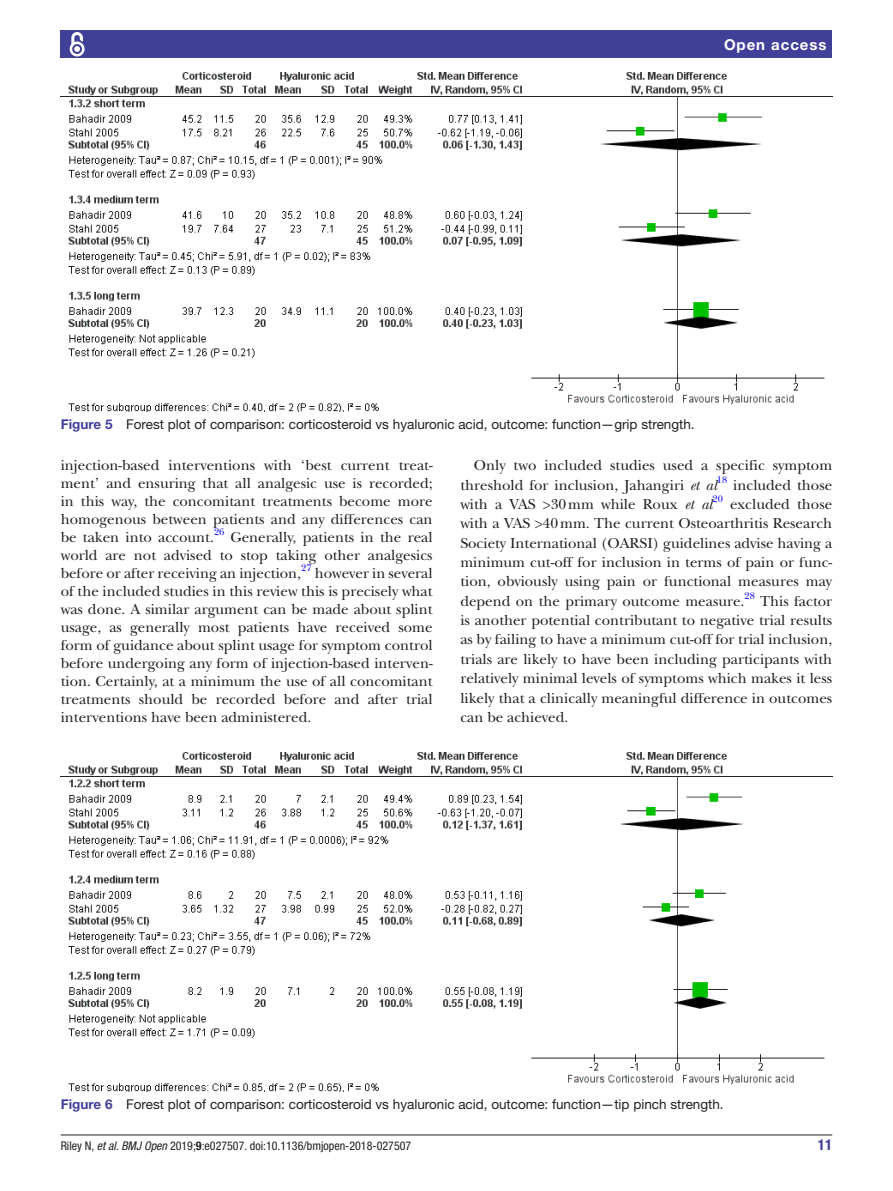
<style>
.page{position:relative;width:893px;height:1191px;background:#fff}
.page>*{position:absolute;margin:0;border:0;box-sizing:border-box;transform-origin:0 0}
.t1{font:15px/18px "New Baskerville";color:#231f20;text-align:justify}
.t2{font:700 15px "Helvetica Neue LT Std";letter-spacing:.065em;color:#fff}
.t3{font:700 condensed 15px "Helvetica Neue LT Std";color:#414099}
.t4{font:13.5px "Helvetica Neue LT Std";color:#231f20}
.t5{font:condensed 12px "Helvetica Neue LT Std";color:#231f20}
.t6{font:9.9px "New Baskerville";color:#00f}
.s1{font-weight:700;color:#414099}
.s2{font-style:italic}
.s3{font-weight:700}
</style>
<div class="page">
<hr style="left:61px;top:1134px;width:771px;height:1px;background:#231f20">
<div style="left:61px;top:31px;width:771px;height:27px;background:#414099"></div>
<svg style="left:69px;top:32px;width:16px;height:25px"></svg>
<img style="left:61px;top:73px;width:771px;height:338px">
<img style="left:61px;top:753px;width:771px;height:338px">
<p class="t2" style="left:724px;top:35px;width:104px">Open access</p>
<p class="t4" style="left:61px;top:416px;width:635px"><span class="s1">Figure 5</span> Forest plot of comparison: corticosteroid vs hyaluronic acid, outcome: function—grip strength.</p>
<p class="t1" style="left:61px;top:456px;width:373px">injection-based interventions with ‘best current treat&shy;ment’ and ensuring that all analgesic use is recorded; in this way, the concomitant treatments become more homogenous between patients and any differences can be taken into account.</p>
<p class="t6" style="left:214px;top:526px;width:12px">26</p>
<p class="t1" style="left:61px;top:528px;width:373px;text-indent:170px">Generally, patients in the real world are not advised to stop taking other analgesics before or after receiving an injection,</p>
<p class="t6" style="left:301px;top:562px;width:12px">27</p>
<p class="t1" style="left:61px;top:564px;width:373px;text-indent:254px">however in several of the included studies in this review this is precisely what was done. A similar argument can be made about splint usage, as generally most patients have received some form of guidance about splint usage for symptom control before undergoing any form of injection-based interven&shy;tion. Certainly, at a minimum the use of all concomitant treatments should be recorded before and after trial interventions have been administered.</p>
<p class="t1" style="left:460px;top:456px;width:373px;line-height:19.4px;text-indent:14px">Only two included studies used a specific symptom threshold for inclusion, Jahangiri <span class="s2">et al</span></p>
<p class="t6" style="left:717px;top:474px;width:12px">18</p>
<p class="t1" style="left:733px;top:476px;width:100px">included those</p>
<p class="t1" style="left:460px;top:495px;width:254px">with a VAS &gt;30mm while Roux <span class="s2">et al</span></p>
<p class="t6" style="left:712px;top:493px;width:12px">20</p>
<p class="t1" style="left:460px;top:494px;width:373px;line-height:19.4px;text-indent:270px">excluded those with a VAS &gt;40mm. The current Osteoarthritis Research Society International (OARSI) guidelines advise having a minimum cut-off for inclusion in terms of pain or func&shy;tion, obviously using pain or functional measures may depend on the primary outcome measure.</p>
<p class="t6" style="left:744px;top:590px;width:12px">28</p>
<p class="t1" style="left:460px;top:591px;width:373px;line-height:19.4px;text-indent:300px">This factor is another potential contributant to negative trial results as by failing to have a minimum cut-off for trial inclusion, trials are likely to have been including participants with relatively minimal levels of symptoms which makes it less likely that a clinically meaningful difference in outcomes can be achieved.</p>
<p class="t4" style="left:61px;top:1096px;width:664px"><span class="s1">Figure 6</span> Forest plot of comparison: corticosteroid vs hyaluronic acid, outcome: function—tip pinch strength.</p>
<p class="t5" style="left:61px;top:1138px;width:352px">Riley N, <span class="s2">et al</span>. <span class="s2">BMJ Open</span> 2019;<span class="s3">9</span>:e027507. doi:10.1136/bmjopen-2018-027507</p>
<p class="t3" style="left:818px;top:1135px;width:16px">11</p>
</div>
